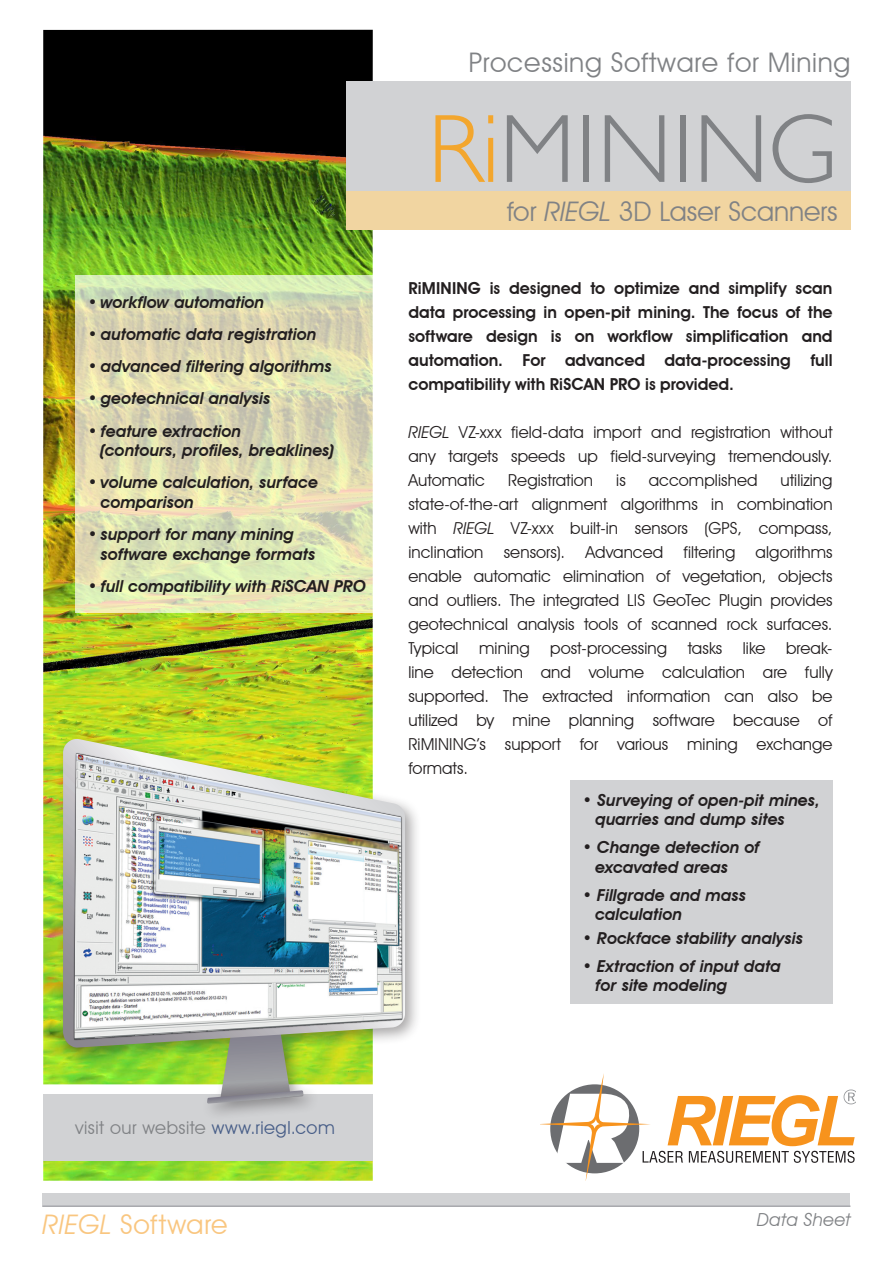
<style>
.page{position:relative;width:893px;height:1263px;background:#fff}
.page>*{position:absolute;margin:0;border:0;box-sizing:border-box;transform-origin:0 0}
.t1{font:300 97.5px "Humanist 521 BT";letter-spacing:-.005em;color:#808285}
.t2{font:27px "Avant Garde IT Cby BT";letter-spacing:.025em;color:#808285}
.t3{font:27px "Avant Garde IT Cby BT";color:#808285}
.t4{font:27px "Avant Garde IT Cby BT";letter-spacing:.025em;color:#f9c680}
.t5{font:18px "Avant Garde IT Cby BT";letter-spacing:.025em;color:#808285}
.t6{font:italic 18px "Avant Garde IT Cby BT";letter-spacing:.02em;color:#808285}
.t7{font:16.5px/24px "Avant Garde IT Cby BT";letter-spacing:.005em;color:#231f20;text-align:justify}
.t8{font:italic 600 16.5px/19.5px "Avant Garde IT Cby BT";color:#231f20}
.t9{font:600 16.5px/24px "Avant Garde IT Cby BT";color:#231f20;text-align:justify}
.s1{color:#f3a62d}
.s2{font-style:italic}
.s3{font-weight:400;font-style:normal}
.s4{color:#485e88}
</style>
<div class="page">
<img style="left:43px;top:30px;width:330px;height:1054px">
<img style="left:43px;top:1160px;width:330px;height:21px">
<div style="left:43px;top:1094px;width:330px;height:66px;background:#d1d2d4"></div>
<div style="left:56px;top:732px;width:366px;height:388px;background:#231f20;opacity:.4"></div>
<svg style="left:207px;top:1048px;width:97px;height:56px;background:#9ca882"></svg>
<svg style="left:63px;top:739px;width:342px;height:309px;background:#bcd255"></svg>
<img style="left:65px;top:748px;width:344px;height:299px">
<svg style="left:75px;top:275px;width:298px;height:337px;background:#ddddb3"></svg>
<div style="left:346px;top:81px;width:504px;height:149px;background:#d1d2d4"></div>
<div style="left:43px;top:1194px;width:807px;height:13px;background:#d1d2d4"></div>
<hr style="left:43px;top:1205px;width:807px;height:2px;background:#a8a9ad">
<div style="left:346px;top:191px;width:504px;height:39px;background:#f1d5a1"></div>
<svg style="left:540px;top:1074px;width:316px;height:107px"></svg>
<div style="left:570px;top:780px;width:263px;height:224px;background:#d1d2d4"></div>
<h2 class="t2" style="left:469px;top:46px;width:383px">Processing Software for Mining</h2>
<h1 class="t1" style="left:428px;top:89px;width:412px"><span class="s1">Ri</span>MINING</h1>
<p class="t8" style="left:88px;top:292px;width:178px">• workflow automation</p>
<p class="t8" style="left:88px;top:324px;width:230px">• automatic data registration</p>
<p class="t8" style="left:88px;top:356px;width:245px">• advanced filtering algorithms</p>
<p class="t8" style="left:88px;top:389px;width:184px">• geotechnical analysis</p>
<p class="t8" style="left:101px;top:421px;width:235px;text-indent:-13px">• feature extraction<br>(contours, profiles, breaklines)</p>
<p class="t8" style="left:101px;top:473px;width:219px;text-indent:-13px">• volume calculation, surface comparison</p>
<p class="t8" style="left:101px;top:524px;width:216px;text-indent:-13px">• support for many mining software exchange formats</p>
<p class="t8" style="left:88px;top:576px;width:280px">• full compatibility with RiSCAN PRO</p>
<h2 class="t3" style="left:507px;top:195px;width:332px">for <span class="s2">RIEGL</span> 3D Laser Scanners</h2>
<p class="t9" style="left:408px;top:276px;width:426px">RiMINING is designed to optimize and simplify scan data processing in open-pit mining. The focus of the software design is on workflow simplification and automation. For advanced data-processing full compatibility with RiSCAN PRO is provided.</p>
<p class="t7" style="left:408px;top:420px;width:426px"><span class="s2">RIEGL</span> VZ-xxx field-data import and registration without any targets speeds up field-surveying tremendously.<br>Automatic</p>
<p class="t7" style="left:408px;top:468px;width:426px;text-indent:372px">utilizing state-of-the-art alignment algorithms in combination with <span class="s2">RIEGL</span> VZ-xxx built-in sensors (GPS, compass, inclination sensors). Advanced filtering algorithms enable automatic elimination of vegetation, objects and outliers. The integrated LIS GeoTec Plugin provides geotechnical analysis tools of scanned rock surfaces.<br>Typical mining post-processing tasks like break&shy;line detection and volume calculation are fully supported. The extracted information can also be utilized by mine planning software because of RiMINING’s support for various mining exchange formats.</p>
<p class="t7" style="left:508px;top:468px;width:86px">Registration</p>
<p class="t7" style="left:616px;top:468px;width:11px">is</p>
<p class="t7" style="left:649px;top:468px;width:110px">accomplished</p>
<p class="t8" style="left:595px;top:790px;width:226px;text-indent:-13px"><span class="s3">•</span> Surveying of open-pit mines, quarries and dump sites</p>
<p class="t8" style="left:595px;top:837px;width:166px;text-indent:-13px"><span class="s3">•</span> Change detection of excavated areas</p>
<p class="t8" style="left:595px;top:885px;width:152px;text-indent:-13px"><span class="s3">•</span> Fillgrade and mass calculation</p>
<p class="t8" style="left:582px;top:928px;width:222px"><span class="s3">•</span> Rockface stability analysis</p>
<p class="t8" style="left:595px;top:956px;width:187px;text-indent:-13px"><span class="s3">•</span> Extraction of input data for site modeling</p>
<p class="t5" style="left:75px;top:1116px;width:261px">visit our website <span class="s4">www.riegl.com</span></p>
<h2 class="t4" style="left:43px;top:1208px;width:186px"><span class="s2">RIEGL</span> Software</h2>
<p class="t6" style="left:757px;top:1209px;width:95px">Data Sheet</p>
</div>
